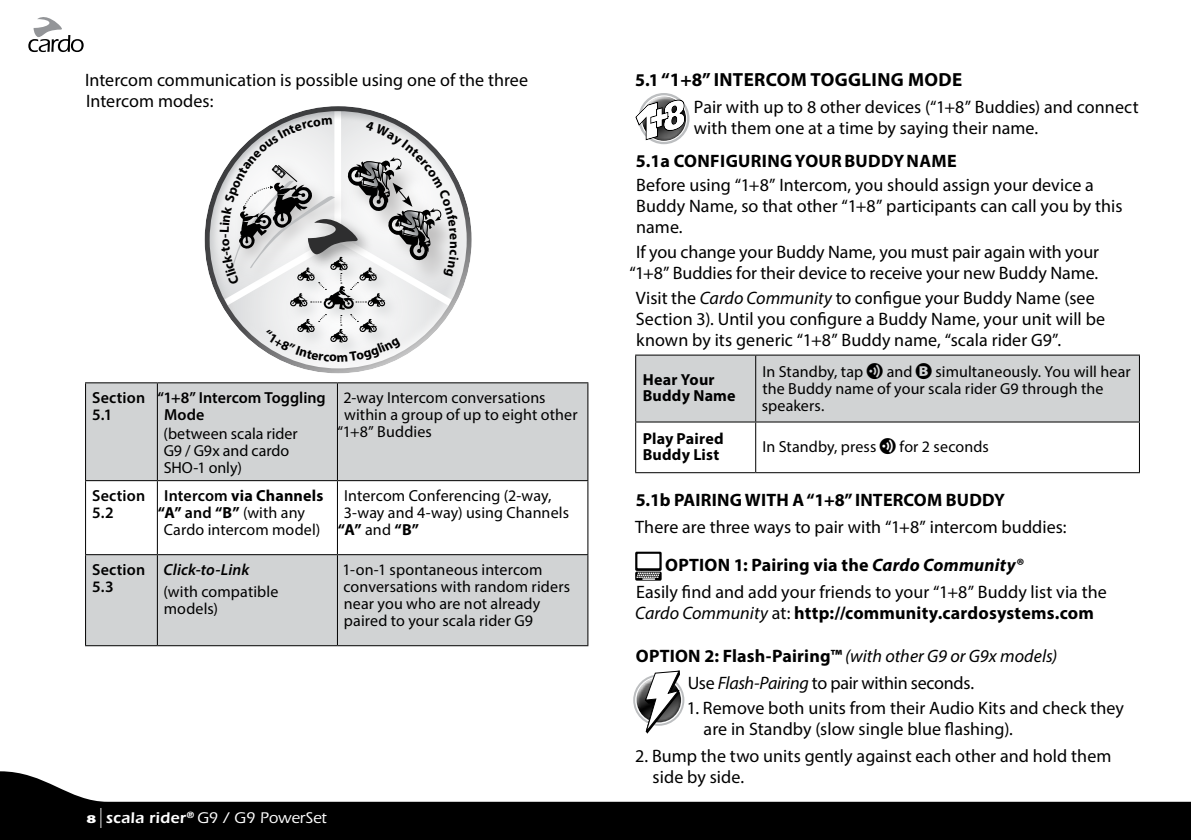
<style>
.page{position:relative;width:1191px;height:840px;background:#fff}
.page>*{position:absolute;margin:0;border:0;box-sizing:border-box;transform-origin:0 0}
.Subheads{font:700 19px "Myriad Pro";letter-spacing:.02em;color:#000}
.Indented_w__Hang{font:18px/21px "Myriad Pro";letter-spacing:.005em;color:#000}
.NOTE_Text_with_Bold{font:18px/21px "Myriad Pro";color:#000}
.PRIMARY_Body_Text{font:18px/21px "Myriad Pro";letter-spacing:.005em;color:#000}
.Indented_w__Hang-2{font:700 18px "Myriad Pro";letter-spacing:.01em;color:#000}
.Indented_w__Hang-3{font:italic 18px "Myriad Pro";color:#000}
.Indented_w__Hang-4{font:18px "Myriad Pro";letter-spacing:-.02em;color:#000}
.Third_Level_Heads{font:700 18px "Myriad Pro";letter-spacing:.02em;color:#000}
.TABLE_Text{font:16px/17px "Myriad Pro";letter-spacing:.005em;color:#000}
.TABLE_Text-2{font:700 16px/16px "Myriad Pro";letter-spacing:.015em;color:#000}
.TABLE_Text-3{font:600 16px/17px "Myriad Pro";letter-spacing:.005em;color:#000}
.t1{font:500 16px "Itc Eras";color:#fff}
.TABLE_Text-4{font:italic 600 16px "Myriad Pro";letter-spacing:.01em;color:#000}
.s1{font-weight:600}
.s2{font-weight:700}
.s3{font-weight:400}
.s4{font-family:"Myriad Pro";font-weight:900;font-size:12px}
.s5{font-family:"Myriad Pro";font-weight:300;font-stretch:condensed;font-size:20px}
.s6{font-size:18px}
.s7{font-style:italic}
.s8{font-weight:700;font-style:normal}
</style>
<div class="page">
<svg style="left:28px;top:17px;width:56px;height:35px"></svg>
<svg style="left:0;top:771px;width:1191px;height:68px;fill:#000"></svg>
<svg style="left:86px;top:383px;width:501px;height:262px;fill:#d1d3d4"></svg>
<hr style="left:85px;top:383px;width:1px;height:97px;background:#000">
<hr style="left:85px;top:382px;width:72px;height:1px;background:#000">
<hr style="left:157px;top:383px;width:1px;height:97px;background:#000">
<hr style="left:157px;top:382px;width:180px;height:1px;background:#000">
<hr style="left:337px;top:383px;width:1px;height:97px;background:#000">
<hr style="left:587px;top:383px;width:1px;height:97px;background:#000">
<hr style="left:337px;top:382px;width:251px;height:1px;background:#000">
<hr style="left:85px;top:481px;width:1px;height:73px;background:#000">
<hr style="left:85px;top:480px;width:72px;height:1px;background:#000">
<hr style="left:157px;top:481px;width:1px;height:73px;background:#000">
<hr style="left:157px;top:480px;width:180px;height:1px;background:#000">
<hr style="left:337px;top:481px;width:1px;height:73px;background:#000">
<hr style="left:587px;top:481px;width:1px;height:73px;background:#000">
<hr style="left:337px;top:480px;width:251px;height:1px;background:#000">
<hr style="left:85px;top:555px;width:1px;height:90px;background:#000">
<hr style="left:85px;top:554px;width:72px;height:1px;background:#000">
<hr style="left:85px;top:645px;width:72px;height:1px;background:#000">
<hr style="left:157px;top:555px;width:1px;height:90px;background:#000">
<hr style="left:157px;top:554px;width:180px;height:1px;background:#000">
<hr style="left:157px;top:645px;width:180px;height:1px;background:#000">
<hr style="left:337px;top:555px;width:1px;height:90px;background:#000">
<hr style="left:587px;top:555px;width:1px;height:90px;background:#000">
<hr style="left:337px;top:554px;width:251px;height:1px;background:#000">
<hr style="left:337px;top:645px;width:251px;height:1px;background:#000">
<svg style="left:635px;top:93px;width:55px;height:52px"></svg>
<hr style="left:635px;top:422px;width:1px;height:50px;background:#000">
<hr style="left:635px;top:354px;width:120px;height:1px;background:#000">
<hr style="left:635px;top:472px;width:120px;height:1px;background:#000">
<hr style="left:755px;top:422px;width:1px;height:50px;background:#000">
<hr style="left:1139px;top:355px;width:1px;height:66px;background:#000">
<hr style="left:1139px;top:422px;width:1px;height:50px;background:#000">
<hr style="left:755px;top:354px;width:385px;height:1px;background:#000">
<hr style="left:755px;top:421px;width:385px;height:1px;background:#000">
<hr style="left:755px;top:472px;width:385px;height:1px;background:#000">
<svg style="left:635px;top:551px;width:26px;height:29px"></svg>
<div style="left:637px;top:553px;width:22px;height:15px;background:#fff"></div>
<svg style="left:634px;top:679px;width:10px;height:31px"></svg>
<div style="left:636px;top:684px;width:48px;height:39px;background:#000;opacity:.75"></div>
<svg style="left:644px;top:670px;width:37px;height:64px"></svg>
<div style="left:635px;top:355px;width:504px;height:67px;background:#d1d3d4"></div>
<svg style="left:207px;top:106px;width:262px;height:265px"></svg>
<p class="PRIMARY_Body_Text" style="left:85px;top:69px;width:444px">Intercom communication is possible using one of the three<br>Intercom modes:</p>
<p class="TABLE_Text-3" style="left:92px;top:388px;width:55px">Section<br>5.1</p>
<p class="TABLE_Text-3" style="left:164px;top:388px;width:163px;text-indent:-7px">“1+8” Intercom Toggling<br>Mode</p>
<p class="TABLE_Text" style="left:164px;top:424px;width:136px">(between scala rider<br>G9 / G9x and cardo<br>SHO-1 only)</p>
<p class="TABLE_Text-3" style="left:92px;top:486px;width:55px">Section<br>5.2</p>
<p class="TABLE_Text-2" style="left:164px;top:486px;width:161px"><span class="s1">Intercom</span> via Channels</p>
<p class="TABLE_Text" style="left:158px;top:503px;width:149px"><span class="s2">“A”</span> <span class="s1">and</span> <span class="s2">“B”</span> (with any</p>
<p class="TABLE_Text" style="left:164px;top:520px;width:158px">Cardo intercom model)</p>
<p class="TABLE_Text-3" style="left:92px;top:560px;width:55px">Section<br>5.3</p>
<p class="TABLE_Text-4" style="left:164px;top:559px;width:87px">Click-to-Link</p>
<p class="TABLE_Text" style="left:164px;top:583px;width:116px">(with compatible models)</p>
<p class="TABLE_Text" style="left:343px;top:388px;width:204px">2-way Intercom conversations</p>
<p class="TABLE_Text" style="left:344px;top:405px;width:235px">within a group of up to eight other</p>
<p class="TABLE_Text" style="left:337px;top:422px;width:96px">“1+8” Buddies</p>
<p class="TABLE_Text" style="left:344px;top:486px;width:208px">Intercom Conferencing (2-way,</p>
<p class="TABLE_Text" style="left:344px;top:503px;width:227px">3-way and 4-way) using Channels</p>
<p class="TABLE_Text-2" style="left:338px;top:520px;width:83px">“A” <span class="s3">and</span> “B”</p>
<p class="TABLE_Text" style="left:342px;top:560px;width:229px">1-on-1 spontaneous intercom conversations with random riders near you who are not already paired to your scala rider G9</p>
<p class="t1" style="left:87px;top:808px;width:242px"><span class="s4">8</span> <span class="s5">|</span> <span class="s1">scala rider</span><sup>®</sup> G9 / G9 PowerSet</p>
<p class="Subheads" style="left:635px;top:67px;width:328px"><span class="s6">5.1</span> “1+8” INTERCOM TOGGLING MODE</p>
<p class="PRIMARY_Body_Text" style="left:694px;top:96px;width:446px">Pair with up to 8 other devices (“1+8” Buddies) and connect with them one at a time by saying their name.</p>
<p class="Third_Level_Heads" style="left:636px;top:149px;width:322px">5.1a CONFIGURINGYOURBUDDYNAME</p>
<p class="NOTE_Text_with_Bold" style="left:636px;top:174px;width:488px">Before using “1+8” Intercom, you should assign your device a<br>Buddy Name, so that other “1+8” participants can call you by this name.</p>
<p class="NOTE_Text_with_Bold" style="left:629px;top:241px;width:471px;text-align:center">If you change your Buddy Name, you must pair again with your “1+8” Buddies for their device to receive your new Buddy Name.</p>
<p class="Indented_w__Hang" style="left:636px;top:287px;width:471px">Visit the <span class="s7">Cardo Community</span> to configue your Buddy Name (see<br>Section 3). Until you configure a Buddy Name, your unit will be known by its generic “1+8” Buddy name, “scala rider G9”.</p>
<p class="TABLE_Text-2" style="left:642px;top:371px;width:95px">Hear Your<br>Buddy Name</p>
<p class="TABLE_Text" style="left:762px;top:362px;width:151px">In Standby, tap ◆ and</p>
<p class="TABLE_Text" style="left:761px;top:362px;width:370px;text-indent:174px">simultaneously. You will hear the Buddy name of your scala rider G9 through the speakers.</p>
<p class="TABLE_Text-2" style="left:642px;top:429px;width:83px">Play Paired<br>Buddy List</p>
<p class="TABLE_Text" style="left:762px;top:438px;width:228px">In Standby, press ◆ for 2 seconds</p>
<p class="Indented_w__Hang-2" style="left:636px;top:488px;width:371px">5.1b PAIRING WITH A “1+8” INTERCOM BUDDY</p>
<p class="Indented_w__Hang" style="left:635px;top:516px;width:433px">There are three ways to pair with “1+8” intercom buddies:</p>
<p class="Indented_w__Hang-2" style="left:665px;top:553px;width:359px">OPTION 1: Pairing via the <span class="s7">Cardo Community®</span></p>
<p class="Indented_w__Hang" style="left:635px;top:580px;width:473px">Easily find and add your friends to your “1+8” Buddy list via the<br><span class="s7">Cardo Community</span> at: <span class="s2">http://community.cardosystems.com</span></p>
<p class="Indented_w__Hang-3" style="left:636px;top:645px;width:423px"><span class="s8">OPTION 2: Flash-Pairing™</span> (with other G9 or G9x models)</p>
<p class="Indented_w__Hang-4" style="left:687px;top:671px;width:288px">Use <span class="s7">Flash-Pairing</span> to pair within seconds.</p>
<p class="Indented_w__Hang" style="left:703px;top:697px;width:422px;text-indent:-17px">1. Remove both units from their Audio Kits and check they are in Standby (slow single blue flashing).</p>
<p class="Indented_w__Hang" style="left:652px;top:744px;width:460px;text-indent:-18px">2. Bump the two units gently against each other and hold them side by side.</p>
</div>
